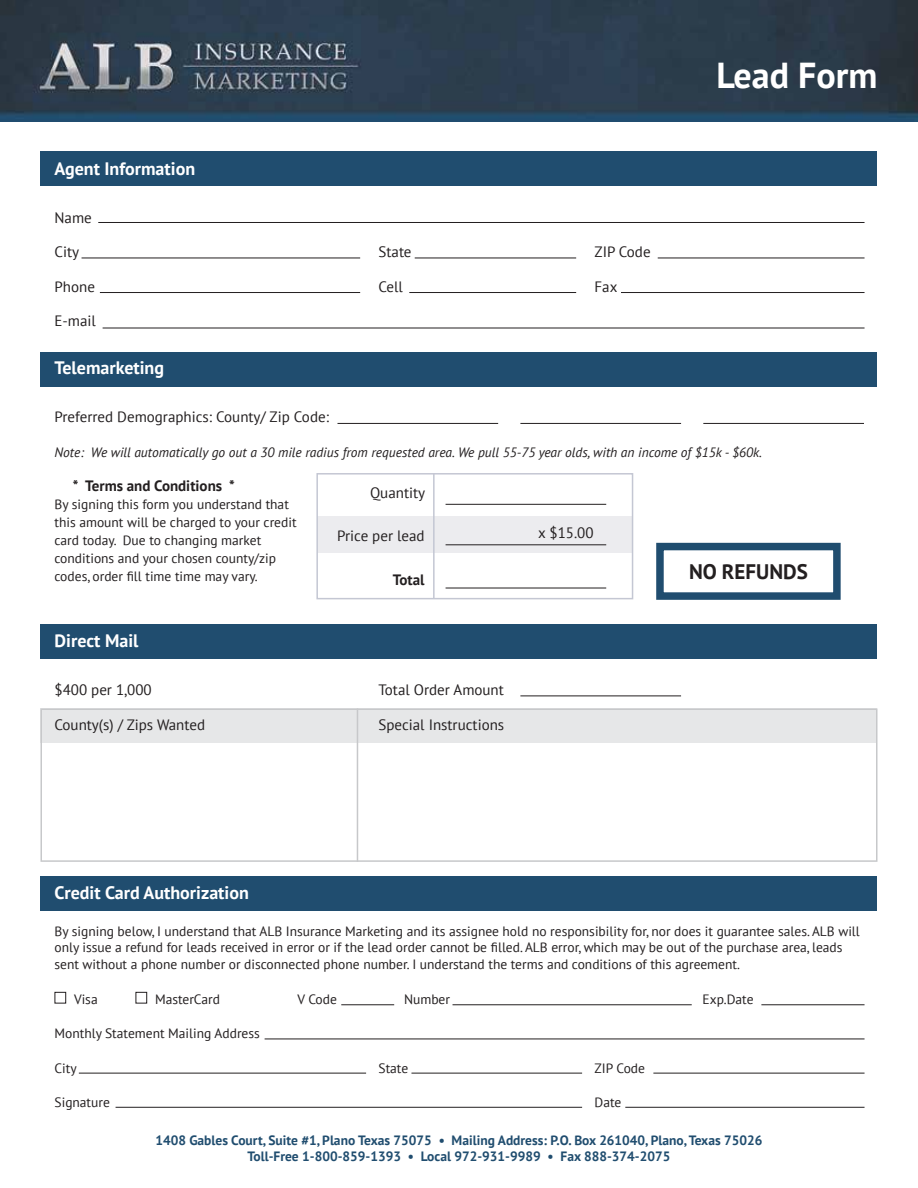
<style>
.page{position:relative;width:918px;height:1188px;background:#fff}
.page>*{position:absolute;margin:0;border:0;box-sizing:border-box;transform-origin:0 0}
.t1{font:700 36px "PT Sans";color:#fff}
.t2{font:700 21px "PT Sans";color:#231f20}
.t3{font:700 18px "PT Sans";color:#fff}
.t4{font:15px "PT Sans";color:#231f20}
.t5{font:700 15px "PT Sans";color:#231f20}
.t6{font:13.5px/18px "PT Sans";color:#231f20}
.t7{font:700 13.5px/16.2px "PT Sans";color:#204d6f;text-align:center}
.t8{font:italic 13.5px "PT Sans";color:#231f20}
</style>
<div class="page">
<img style="left:0;top:0;width:918px;height:122px">
<div style="left:40px;top:352px;width:838px;height:35px;background:#204d6f"></div>
<div style="left:40px;top:151px;width:838px;height:35px;background:#204d6f"></div>
<div style="left:40px;top:624px;width:838px;height:35px;background:#204d6f"></div>
<div style="left:40px;top:877px;width:838px;height:34px;background:#204d6f"></div>
<div style="left:40px;top:708px;width:838px;height:35px;background:#e6e7e8"></div>
<div style="left:40px;top:708px;width:838px;height:154px;border:2px solid #c7c8ca"></div>
<div style="left:55px;top:992px;width:11px;height:12px;border:1px solid #231f20"></div>
<div style="left:136px;top:992px;width:11px;height:12px;border:1px solid #231f20"></div>
<hr style="left:98px;top:222px;width:767px;height:1px;background:#231f20">
<hr style="left:761px;top:1004px;width:104px;height:1px;background:#231f20">
<hr style="left:453px;top:1004px;width:239px;height:1px;background:#231f20">
<hr style="left:341px;top:1004px;width:53px;height:1px;background:#231f20">
<hr style="left:338px;top:423px;width:160px;height:1px;background:#231f20">
<hr style="left:520px;top:423px;width:161px;height:1px;background:#231f20">
<hr style="left:520px;top:696px;width:161px;height:1px;background:#231f20">
<hr style="left:703px;top:423px;width:161px;height:1px;background:#231f20">
<hr style="left:658px;top:258px;width:207px;height:1px;background:#231f20">
<hr style="left:265px;top:1039px;width:600px;height:1px;background:#231f20">
<hr style="left:415px;top:258px;width:161px;height:1px;background:#231f20">
<hr style="left:82px;top:258px;width:278px;height:1px;background:#231f20">
<hr style="left:103px;top:328px;width:762px;height:1px;background:#231f20">
<hr style="left:625px;top:1107px;width:240px;height:1px;background:#231f20">
<hr style="left:116px;top:1107px;width:466px;height:1px;background:#231f20">
<hr style="left:100px;top:292px;width:260px;height:1px;background:#231f20">
<hr style="left:621px;top:292px;width:244px;height:1px;background:#231f20">
<hr style="left:653px;top:1073px;width:212px;height:1px;background:#231f20">
<hr style="left:411px;top:1073px;width:171px;height:1px;background:#231f20">
<hr style="left:79px;top:1073px;width:287px;height:1px;background:#231f20">
<hr style="left:409px;top:292px;width:167px;height:1px;background:#231f20">
<div style="left:317px;top:516px;width:316px;height:37px;background:#ececef"></div>
<div style="left:316px;top:473px;width:317px;height:126px;border:2px solid #c4c7d3"></div>
<hr style="left:446px;top:504px;width:160px;height:1px;background:#231f20">
<hr style="left:446px;top:544px;width:160px;height:1px;background:#231f20">
<hr style="left:446px;top:588px;width:160px;height:1px;background:#231f20">
<hr style="left:433px;top:474px;width:2px;height:124px;background:#c4c7d3">
<div style="left:656px;top:543px;width:185px;height:57px;border:8px solid #204d6f"></div>
<hr style="left:357px;top:708px;width:1px;height:154px;background:#c7c8ca">
<h1 class="t1" style="left:716px;top:51px;width:163px">Lead Form</h1>
<h3 class="t3" style="left:55px;top:157px;width:142px">Agent Information</h3>
<p class="t4" style="left:55px;top:208px;width:39px">Name</p>
<p class="t4" style="left:55px;top:243px;width:26px">City</p>
<p class="t4" style="left:379px;top:243px;width:35px">State</p>
<p class="t4" style="left:595px;top:243px;width:58px">ZIP Code</p>
<p class="t4" style="left:55px;top:277px;width:42px">Phone</p>
<p class="t4" style="left:379px;top:277px;width:26px">Cell</p>
<p class="t4" style="left:595px;top:277px;width:24px">Fax</p>
<p class="t4" style="left:55px;top:312px;width:43px">E-mail</p>
<h3 class="t3" style="left:55px;top:356px;width:111px">Telemarketing</h3>
<p class="t4" style="left:55px;top:408px;width:276px">Preferred Demographics: County/ Zip Code:</p>
<p class="t8" style="left:55px;top:444px;width:709px">Note: We will automatically go out a 30 mile radius from requested area. We pull 55-75 year olds, with an income of $15k - $60k.</p>
<p class="t5" style="left:73px;top:476px;width:163px">* Terms and Conditions *</p>
<p class="t6" style="left:55px;top:495px;width:244px">By signing this form you understand that this amount will be charged to your credit card today. Due to changing market conditions and your chosen county/zip codes, order fill time time may vary.</p>
<p class="t4" style="left:370px;top:483px;width:57px">Quantity</p>
<p class="t4" style="left:337px;top:527px;width:89px">Price per lead</p>
<p class="t5" style="left:393px;top:570px;width:33px">Total</p>
<p class="t4" style="left:538px;top:523px;width:57px">x $15.00</p>
<h2 class="t2" style="left:689px;top:558px;width:120px">NO REFUNDS</h2>
<h3 class="t3" style="left:55px;top:629px;width:85px">Direct Mail</h3>
<p class="t4" style="left:55px;top:681px;width:99px">$400 per 1,000</p>
<p class="t4" style="left:379px;top:681px;width:127px">Total Order Amount</p>
<p class="t4" style="left:55px;top:715px;width:152px">County(s) / Zips Wanted</p>
<p class="t4" style="left:379px;top:715px;width:127px">Special Instructions</p>
<h3 class="t3" style="left:55px;top:881px;width:196px">Credit Card Authorization</h3>
<p class="t6" style="left:55px;top:923px;width:807px;line-height:16.5px">By signing below, I understand that ALB Insurance Marketing and its assignee hold no responsibility for, nor does it guarantee sales. ALB will only issue a refund for leads received in error or if the lead order cannot be filled. ALB error, which may be out of the purchase area, leads sent without a phone number or disconnected phone number. I understand the terms and conditions of this agreement.</p>
<p class="t6" style="left:74px;top:989px;width:25px">Visa</p>
<p class="t6" style="left:155px;top:989px;width:66px">MasterCard</p>
<p class="t6" style="left:298px;top:989px;width:41px">V Code</p>
<p class="t6" style="left:404px;top:989px;width:48px">Number</p>
<p class="t6" style="left:703px;top:989px;width:53px">Exp.Date</p>
<p class="t6" style="left:55px;top:1024px;width:207px">Monthly Statement Mailing Address</p>
<p class="t6" style="left:55px;top:1058px;width:24px">City</p>
<p class="t6" style="left:379px;top:1058px;width:31px">State</p>
<p class="t6" style="left:595px;top:1058px;width:52px">ZIP Code</p>
<p class="t6" style="left:55px;top:1093px;width:57px">Signature</p>
<p class="t6" style="left:595px;top:1093px;width:28px">Date</p>
<p class="t7" style="left:156px;top:1132px;width:608px">1408 Gables Court, Suite #1, Plano Texas 75075 • Mailing Address: P.O. Box 261040, Plano, Texas 75026<br>Toll-Free 1-800-859-1393 • Local 972-931-9989 • Fax 888-374-2075</p>
</div>
